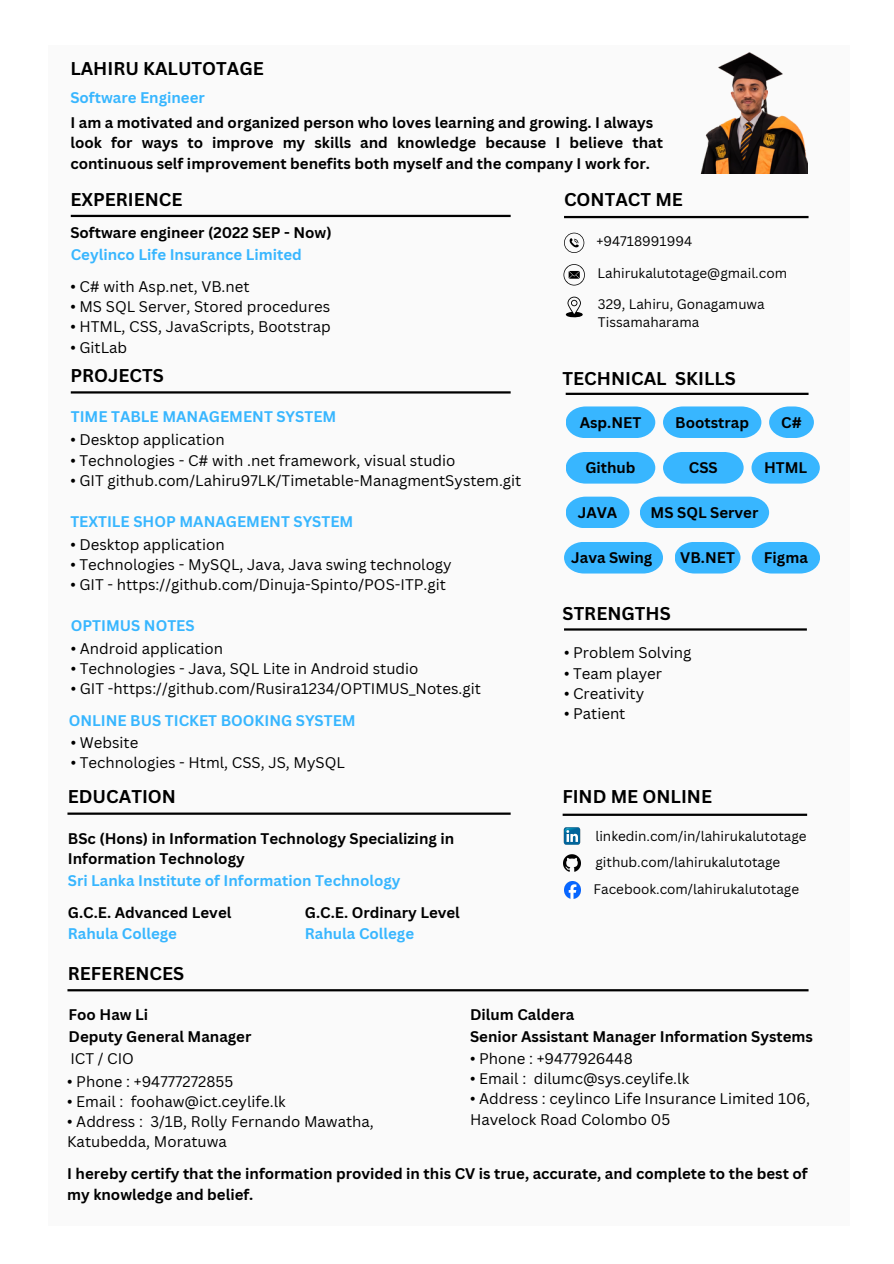
<style>
.page{position:relative;width:894px;height:1264px;background:#fff}
.page>*{position:absolute;margin:0;border:0;box-sizing:border-box;transform-origin:0 0}
.t1{font:700 18px "Canva Sans";color:#000}
.t2{font:15px/20.2px "Canva Sans";color:#000}
.t3{font:700 15px/20.2px "Canva Sans";color:#000}
.t4{font:700 15px "Canva Sans";color:#38b6ff}
.t5{font:13.5px "Canva Sans";color:#000}
</style>
<div class="page">
<div style="left:49px;top:45px;width:801px;height:1180px;background:#fafafa"></div>
<hr style="left:71px;top:215px;width:439px;height:2px;background:#000">
<hr style="left:71px;top:391px;width:439px;height:2px;background:#000">
<hr style="left:67px;top:812px;width:443px;height:2px;background:#000">
<hr style="left:565px;top:393px;width:243px;height:2px;background:#000">
<svg style="left:566px;top:406px;width:89px;height:32px;background:#4cbdfe"></svg>
<svg style="left:769px;top:406px;width:44px;height:32px"></svg>
<svg style="left:663px;top:406px;width:98px;height:32px;background:#4abcfe"></svg>
<svg style="left:663px;top:452px;width:80px;height:31px;background:#4abcfe"></svg>
<svg style="left:566px;top:452px;width:89px;height:31px;background:#48bbfe"></svg>
<svg style="left:751px;top:452px;width:68px;height:31px;background:#4ebdfe"></svg>
<svg style="left:566px;top:496px;width:63px;height:32px;background:#53bffe"></svg>
<svg style="left:640px;top:496px;width:128px;height:32px;background:#46bbfe"></svg>
<svg style="left:564px;top:542px;width:98px;height:31px;background:#46bbfe"></svg>
<svg style="left:675px;top:542px;width:65px;height:31px;background:#4ebdfe"></svg>
<hr style="left:564px;top:216px;width:244px;height:2px;background:#000">
<svg style="left:564px;top:233px;width:20px;height:20px"></svg>
<svg style="left:563px;top:264px;width:21px;height:21px"></svg>
<svg style="left:565px;top:297px;width:17px;height:21px"></svg>
<svg style="left:751px;top:542px;width:68px;height:31px;background:#4fbefe"></svg>
<hr style="left:564px;top:628px;width:242px;height:2px;background:#000">
<img style="left:700px;top:52px;width:106px;height:122px">
<hr style="left:562px;top:813px;width:244px;height:3px;background:#000">
<img style="left:563px;top:827px;width:18px;height:17px">
<img style="left:563px;top:854px;width:17px;height:17px">
<img style="left:564px;top:881px;width:16px;height:17px">
<hr style="left:67px;top:989px;width:741px;height:2px;background:#000">
<p class="t1" style="left:70px;top:56px;width:195px">LAHIRU KALUTOTAGE</p>
<p class="t4" style="left:70px;top:87px;width:136px">Software Engineer</p>
<h1 class="t3" style="left:70px;top:112px;width:594px">I am a motivated and organized person who loves learning and growing. I always look for ways to improve my skills and knowledge because I believe that continuous self improvement benefits both myself and the company I work for.</h1>
<h2 class="t1" style="left:70px;top:186px;width:114px">EXPERIENCE</h2>
<h5 class="t3" style="left:70px;top:222px;width:263px">Software engineer (2022 SEP - Now)</h5>
<h2 class="t4" style="left:71px;top:244px;width:232px">Ceylinco Life Insurance Limited</h2>
<h5 class="t2" style="left:70px;top:276px;width:181px">• C# with Asp.net, VB.net</h5>
<h5 class="t2" style="left:70px;top:296px;width:261px">• MS SQL Server, Stored procedures</h5>
<h5 class="t2" style="left:70px;top:316px;width:262px">• HTML, CSS, JavaScripts, Bootstrap</h5>
<h4 class="t2" style="left:70px;top:337px;width:58px">• GitLab</h4>
<h4 class="t1" style="left:70px;top:363px;width:95px">PROJECTS</h4>
<h2 class="t4" style="left:71px;top:406px;width:267px">TIME TABLE MANAGEMENT SYSTEM</h2>
<h4 class="t2" style="left:70px;top:429px;width:156px">• Desktop application</h4>
<h4 class="t2" style="left:70px;top:449px;width:386px">• Technologies - C# with .net framework, visual studio</h4>
<h4 class="t2" style="left:70px;top:470px;width:452px">• GIT github.com/Lahiru97LK/Timetable-ManagmentSystem.git</h4>
<h2 class="t4" style="left:70px;top:510px;width:284px">TEXTILE SHOP MANAGEMENT SYSTEM</h2>
<h2 class="t2" style="left:70px;top:533px;width:156px">• Desktop application</h2>
<h2 class="t2" style="left:70px;top:554px;width:383px">• Technologies - MySQL, Java, Java swing technology</h2>
<h2 class="t2" style="left:70px;top:574px;width:377px">• GIT - https://github.com/Dinuja-Spinto/POS-ITP.git</h2>
<h2 class="t4" style="left:71px;top:615px;width:125px">OPTIMUS NOTES</h2>
<h4 class="t2" style="left:71px;top:638px;width:154px">• Android application</h4>
<h4 class="t2" style="left:71px;top:658px;width:349px">• Technologies - Java, SQL Lite in Android studio</h4>
<h4 class="t2" style="left:71px;top:678px;width:411px">• GIT -https://github.com/Rusira1234/OPTIMUS_Notes.git</h4>
<h4 class="t4" style="left:69px;top:710px;width:288px">ONLINE BUS TICKET BOOKING SYSTEM</h4>
<h2 class="t2" style="left:71px;top:732px;width:69px">• Website</h2>
<h2 class="t2" style="left:71px;top:752px;width:276px">• Technologies - Html, CSS, JS, MySQL</h2>
<h4 class="t1" style="left:68px;top:784px;width:110px">EDUCATION</h4>
<h2 class="t3" style="left:68px;top:827px;width:388px">BSc (Hons) in Information Technology Specializing in<br>Information Technology</h2>
<h5 class="t4" style="left:68px;top:869px;width:334px">Sri Lanka Institute of Information Technology</h5>
<h2 class="t3" style="left:68px;top:901px;width:165px">G.C.E. Advanced Level</h2>
<h5 class="t4" style="left:68px;top:923px;width:111px">Rahula College</h5>
<h1 class="t1" style="left:564px;top:186px;width:120px">CONTACT ME</h1>
<h4 class="t5" style="left:596px;top:232px;width:97px">+94718991994</h4>
<h4 class="t5" style="left:597px;top:264px;width:191px">Lahirukalutotage@gmail.com</h4>
<h4 class="t5" style="left:597px;top:294px;width:168px">329, Lahiru, Gonagamuwa</h4>
<h4 class="t5" style="left:597px;top:312px;width:103px">Tissamaharama</h4>
<h1 class="t1" style="left:562px;top:365px;width:175px">TECHNICAL SKILLS</h1>
<p class="t3" style="left:579px;top:412px;width:63px">Asp.NET</p>
<h4 class="t3" style="left:675px;top:412px;width:75px">Bootstrap</h4>
<h1 class="t3" style="left:781px;top:412px;width:22px">C#</h1>
<h1 class="t3" style="left:585px;top:457px;width:52px">Github</h1>
<h4 class="t3" style="left:688px;top:457px;width:30px">CSS</h4>
<h4 class="t3" style="left:763px;top:457px;width:45px">HTML</h4>
<h4 class="t3" style="left:577px;top:502px;width:41px">JAVA</h4>
<h5 class="t3" style="left:650px;top:502px;width:109px">MS SQL Server</h5>
<h1 class="t3" style="left:571px;top:547px;width:83px">Java Swing</h1>
<h1 class="t3" style="left:680px;top:547px;width:56px">VB.NET</h1>
<p class="t3" style="left:763px;top:547px;width:45px">Figma</p>
<h4 class="t1" style="left:562px;top:601px;width:110px">STRENGTHS</h4>
<h4 class="t2" style="left:564px;top:642px;width:129px">• Problem Solving</h4>
<h4 class="t2" style="left:564px;top:662px;width:99px">• Team player</h4>
<h4 class="t2" style="left:564px;top:683px;width:82px">• Creativity</h4>
<h4 class="t2" style="left:564px;top:703px;width:63px">• Patient</h4>
<p class="t1" style="left:562px;top:784px;width:151px">FIND ME ONLINE</p>
<p class="t5" style="left:595px;top:826px;width:213px">linkedin.com/in/lahirukalutotage</p>
<p class="t5" style="left:595px;top:852px;width:186px">github.com/lahirukalutotage</p>
<p class="t5" style="left:593px;top:879px;width:207px">Facebook.com/lahirukalutotage</p>
<h1 class="t3" style="left:305px;top:901px;width:156px">G.C.E. Ordinary Level</h1>
<h5 class="t4" style="left:305px;top:923px;width:111px">Rahula College</h5>
<p class="t1" style="left:68px;top:960px;width:118px">REFERENCES</p>
<p class="t3" style="left:68px;top:1004px;width:81px">Foo Haw Li</p>
<h1 class="t3" style="left:68px;top:1026px;width:184px">Deputy General Manager</h1>
<h4 class="t2" style="left:70px;top:1047px;width:65px">ICT / CIO</h4>
<h4 class="t2" style="left:67px;top:1070px;width:167px">• Phone : +94777272855</h4>
<h4 class="t2" style="left:67px;top:1090px;width:220px">• Email : foohaw@ict.ceylife.lk</h4>
<h4 class="t2" style="left:67px;top:1111px;width:308px">• Address : 3/1B, Rolly Fernando Mawatha,<br>Katubedda, Moratuwa</h4>
<h3 class="t3" style="left:470px;top:1004px;width:106px">Dilum Caldera</h3>
<h5 class="t3" style="left:470px;top:1026px;width:344px">Senior Assistant Manager Information Systems</h5>
<h4 class="t2" style="left:470px;top:1047px;width:164px">• Phone : +9477926448</h4>
<h4 class="t2" style="left:470px;top:1068px;width:220px">• Email : dilumc@sys.ceylife.lk</h4>
<h4 class="t2" style="left:470px;top:1088px;width:341px">• Address : ceylinco Life Insurance Limited 106,<br>Havelock Road Colombo 05</h4>
<h4 class="t3" style="left:67px;top:1163px;width:741px">I hereby certify that the information provided in this CV is true, accurate, and complete to the best of my knowledge and belief.</h4>
</div>
